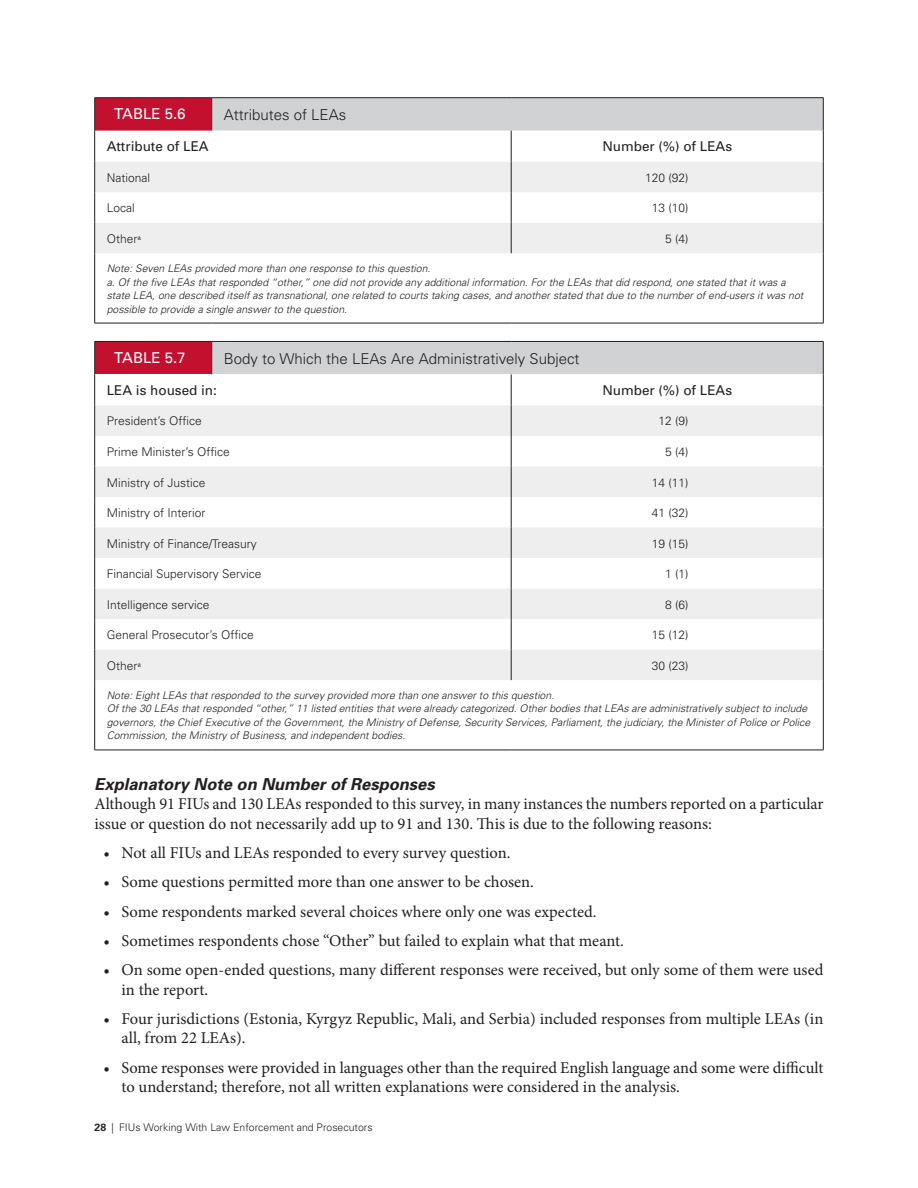
<style>
.page{position:relative;width:918px;height:1188px;background:#fff}
.page>*{position:absolute;margin:0;border:0;box-sizing:border-box;transform-origin:0 0}
.t1{font:16.5px/19.5px "Minion Pro";color:#231f20}
.t2{font:italic 700 16.5px "Univers";color:#231f20}
.t3{font:300 15px "Univers";color:#231f20}
.t4{font:15px "Univers";color:#fff}
.t5{font:13.5px "Univers";color:#231f20}
.t6{font:300 12px "Univers";color:#231f20}
.t7{font:italic 300 10.5px/13.5px "Univers";color:#231f20}
.t8{font:300 10.5px "Univers";color:#231f20}
.s1{font-family:"Minion Pro";font-weight:400}
.s2{font-weight:700}
</style>
<div class="page">
<div style="left:95px;top:98px;width:117px;height:33px;background:#c3102f"></div>
<div style="left:212px;top:98px;width:611px;height:33px;background:#d1d2d4"></div>
<svg style="left:95px;top:162px;width:728px;height:91px;fill:#eeeeef"></svg>
<hr style="left:94px;top:97px;width:118px;height:1px;background:#231f20">
<hr style="left:94px;top:98px;width:1px;height:33px;background:#231f20">
<hr style="left:212px;top:97px;width:299px;height:1px;background:#231f20">
<hr style="left:211px;top:98px;width:1px;height:33px;background:#231f20">
<hr style="left:511px;top:97px;width:312px;height:1px;background:#231f20">
<hr style="left:823px;top:98px;width:1px;height:33px;background:#231f20">
<hr style="left:94px;top:131px;width:1px;height:31px;background:#231f20">
<hr style="left:511px;top:131px;width:1px;height:31px;background:#231f20">
<hr style="left:823px;top:131px;width:1px;height:31px;background:#231f20">
<hr style="left:94px;top:162px;width:1px;height:30px;background:#231f20">
<hr style="left:511px;top:162px;width:1px;height:30px;background:#231f20">
<hr style="left:823px;top:162px;width:1px;height:30px;background:#231f20">
<hr style="left:94px;top:192px;width:1px;height:31px;background:#231f20">
<hr style="left:511px;top:192px;width:1px;height:31px;background:#231f20">
<hr style="left:823px;top:192px;width:1px;height:31px;background:#231f20">
<hr style="left:94px;top:223px;width:1px;height:30px;background:#231f20">
<hr style="left:511px;top:223px;width:1px;height:30px;background:#231f20">
<hr style="left:823px;top:223px;width:1px;height:30px;background:#231f20">
<hr style="left:94px;top:253px;width:1px;height:70px;background:#231f20">
<hr style="left:823px;top:253px;width:1px;height:70px;background:#231f20">
<hr style="left:94px;top:323px;width:118px;height:1px;background:#231f20">
<hr style="left:212px;top:323px;width:299px;height:1px;background:#231f20">
<hr style="left:511px;top:323px;width:312px;height:1px;background:#231f20">
<div style="left:95px;top:341px;width:117px;height:33px;background:#c3102f"></div>
<div style="left:212px;top:341px;width:611px;height:33px;background:#d1d2d4"></div>
<svg style="left:95px;top:405px;width:728px;height:275px;fill:#eeeeef"></svg>
<hr style="left:94px;top:341px;width:118px;height:1px;background:#231f20">
<hr style="left:94px;top:342px;width:1px;height:32px;background:#231f20">
<hr style="left:212px;top:341px;width:299px;height:1px;background:#231f20">
<hr style="left:211px;top:342px;width:1px;height:32px;background:#231f20">
<hr style="left:511px;top:341px;width:312px;height:1px;background:#231f20">
<hr style="left:823px;top:342px;width:1px;height:32px;background:#231f20">
<hr style="left:94px;top:374px;width:1px;height:31px;background:#231f20">
<hr style="left:511px;top:374px;width:1px;height:31px;background:#231f20">
<hr style="left:823px;top:374px;width:1px;height:31px;background:#231f20">
<hr style="left:94px;top:405px;width:1px;height:31px;background:#231f20">
<hr style="left:511px;top:405px;width:1px;height:31px;background:#231f20">
<hr style="left:823px;top:405px;width:1px;height:31px;background:#231f20">
<hr style="left:94px;top:436px;width:1px;height:30px;background:#231f20">
<hr style="left:511px;top:436px;width:1px;height:30px;background:#231f20">
<hr style="left:823px;top:436px;width:1px;height:30px;background:#231f20">
<hr style="left:94px;top:466px;width:1px;height:31px;background:#231f20">
<hr style="left:511px;top:466px;width:1px;height:31px;background:#231f20">
<hr style="left:823px;top:466px;width:1px;height:31px;background:#231f20">
<hr style="left:94px;top:497px;width:1px;height:31px;background:#231f20">
<hr style="left:511px;top:497px;width:1px;height:31px;background:#231f20">
<hr style="left:823px;top:497px;width:1px;height:31px;background:#231f20">
<hr style="left:94px;top:528px;width:1px;height:30px;background:#231f20">
<hr style="left:511px;top:528px;width:1px;height:30px;background:#231f20">
<hr style="left:823px;top:528px;width:1px;height:30px;background:#231f20">
<hr style="left:94px;top:558px;width:1px;height:31px;background:#231f20">
<hr style="left:511px;top:558px;width:1px;height:31px;background:#231f20">
<hr style="left:823px;top:558px;width:1px;height:31px;background:#231f20">
<hr style="left:94px;top:589px;width:1px;height:30px;background:#231f20">
<hr style="left:511px;top:589px;width:1px;height:30px;background:#231f20">
<hr style="left:823px;top:589px;width:1px;height:30px;background:#231f20">
<hr style="left:94px;top:619px;width:1px;height:31px;background:#231f20">
<hr style="left:511px;top:619px;width:1px;height:31px;background:#231f20">
<hr style="left:823px;top:619px;width:1px;height:31px;background:#231f20">
<hr style="left:94px;top:650px;width:1px;height:30px;background:#231f20">
<hr style="left:511px;top:650px;width:1px;height:30px;background:#231f20">
<hr style="left:823px;top:650px;width:1px;height:30px;background:#231f20">
<hr style="left:94px;top:680px;width:1px;height:70px;background:#231f20">
<hr style="left:823px;top:680px;width:1px;height:70px;background:#231f20">
<hr style="left:94px;top:750px;width:118px;height:1px;background:#231f20">
<hr style="left:212px;top:750px;width:299px;height:1px;background:#231f20">
<hr style="left:511px;top:750px;width:312px;height:1px;background:#231f20">
<p class="t4" style="left:114px;top:105px;width:73px">TABLE 5.6</p>
<p class="t3" style="left:224px;top:106px;width:124px">Attributes of LEAs</p>
<p class="t5" style="left:107px;top:139px;width:103px">Attribute of LEA</p>
<p class="t5" style="left:602px;top:139px;width:131px">Number (%) of LEAs</p>
<p class="t6" style="left:107px;top:170px;width:45px">National</p>
<p class="t6" style="left:645px;top:170px;width:45px">120 (92)</p>
<p class="t6" style="left:107px;top:201px;width:30px">Local</p>
<p class="t6" style="left:652px;top:201px;width:38px">13 (10)</p>
<p class="t6" style="left:107px;top:231px;width:36px">Other<span class="s1">a</span></p>
<p class="t6" style="left:665px;top:231px;width:25px">5 (4)</p>
<p class="t7" style="left:107px;top:262px;width:698px">Note: Seven LEAs provided more than one response to this question.<br>a. Of the five LEAs that responded “other,” one did not provide any additional information. For the LEAs that did respond, one stated that it was a state LEA, one described itself as transnational, one related to courts taking cases, and another stated that due to the number of end-users it was not possible to provide a single answer to the question.</p>
<p class="t4" style="left:114px;top:349px;width:73px">TABLE 5.7</p>
<p class="t3" style="left:224px;top:349px;width:357px">Body to Which the LEAs Are Administratively Subject</p>
<p class="t5" style="left:107px;top:382px;width:112px">LEA is housed in:</p>
<p class="t5" style="left:602px;top:382px;width:131px">Number (%) of LEAs</p>
<p class="t6" style="left:107px;top:414px;width:97px">President’s Office</p>
<p class="t6" style="left:659px;top:414px;width:32px">12 (9)</p>
<p class="t6" style="left:107px;top:445px;width:125px">Prime Minister’s Office</p>
<p class="t6" style="left:665px;top:445px;width:25px">5 (4)</p>
<p class="t6" style="left:107px;top:475px;width:100px">Ministry of Justice</p>
<p class="t6" style="left:652px;top:475px;width:38px">14 (11)</p>
<p class="t6" style="left:107px;top:506px;width:100px">Ministry of Interior</p>
<p class="t6" style="left:652px;top:506px;width:38px">41 (32)</p>
<p class="t6" style="left:107px;top:536px;width:152px">Ministry of Finance/Treasury</p>
<p class="t6" style="left:652px;top:536px;width:38px">19 (15)</p>
<p class="t6" style="left:107px;top:567px;width:156px">Financial Supervisory Service</p>
<p class="t6" style="left:665px;top:567px;width:25px">1 (1)</p>
<p class="t6" style="left:107px;top:597px;width:104px">Intelligence service</p>
<p class="t6" style="left:665px;top:597px;width:25px">8 (6)</p>
<p class="t6" style="left:107px;top:628px;width:149px">General Prosecutor’s Office</p>
<p class="t6" style="left:652px;top:628px;width:38px">15 (12)</p>
<p class="t6" style="left:107px;top:658px;width:36px">Other<span class="s1">a</span></p>
<p class="t6" style="left:652px;top:658px;width:38px">30 (23)</p>
<p class="t7" style="left:107px;top:688px;width:705px">Note: Eight LEAs that responded to the survey provided more than one answer to this question.<br>Of the 30 LEAs that responded “other,” 11 listed entities that were already categorized. Other bodies that LEAs are administratively subject to include governors, the Chief Executive of the Government, the Ministry of Defense, Security Services, Parliament, the judiciary, the Minister of Police or Police Commission, the Ministry of Business, and independent bodies.</p>
<p class="t2" style="left:94px;top:774px;width:342px">Explanatory Note on Number of Responses</p>
<p class="t1" style="left:94px;top:794px;width:730px">Although 91 FIUs and 130 LEAs responded to this survey, in many instances the numb ers reported on a particular issue or question do not necessarily add up to 91 and 130. This is due to the following reasons:</p>
<p class="t1" style="left:103px;top:843px;width:409px">• Not all FIUs and LEAs responded to every survey question.</p>
<p class="t1" style="left:103px;top:872px;width:432px">• Some questions permitted more than one answer to be chosen.</p>
<p class="t1" style="left:103px;top:902px;width:495px">• Some respondents marked several choices where only one was expected.</p>
<p class="t1" style="left:103px;top:931px;width:522px">• Sometimes respondents chose “Other” but failed to explain what that meant.</p>
<p class="t1" style="left:121px;top:960px;width:704px;text-indent:-18px">• On some open-ended questions, many different responses were received, but only some of them were used in the report.</p>
<p class="t1" style="left:121px;top:1009px;width:703px;text-indent:-18px">• Four jurisdictions (Estonia, Kyrgyz Republic, Mali, and Serbia) included responses from multiple LEAs (in all, from 22 LEAs).</p>
<p class="t1" style="left:122px;top:1058px;width:703px;text-indent:-18px">• Some responses were provided in languages other than the required English language and some were difficult to understand; therefore, not all written explanations were considered in the analysis.</p>
<p class="t8" style="left:94px;top:1121px;width:280px"><span class="s2">28</span> | FIUs Working With Law Enforcement and Prosecutors</p>
</div>
